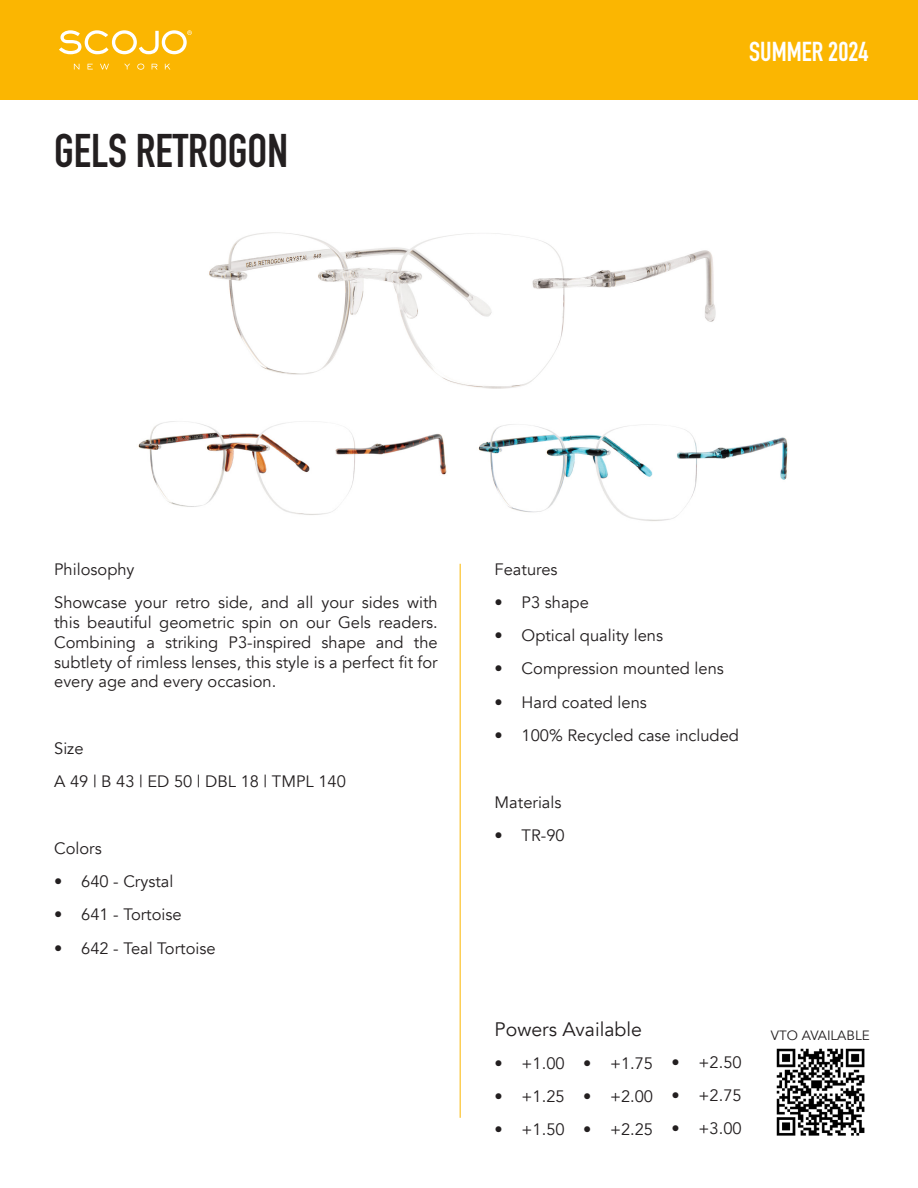
<style>
.page{position:relative;width:918px;height:1188px;background:#fff}
.page>*{position:absolute;margin:0;border:0;box-sizing:border-box;transform-origin:0 0}
.t1{font:700 46.5px "DIN Condensed";color:#231f20}
.t2{font:700 27px "DIN Condensed";color:#fff}
.t3{font:19.5px "Avenir";color:#231f20}
.t4{font:16.5px/19.8px "Avenir";color:#231f20;text-align:justify}
.t5{font:13.5px "Avenir";color:#231f20}
</style>
<div class="page">
<div style="left:0;top:0;width:918px;height:99px;background:#fbb601"></div>
<svg style="left:74px;top:64px;width:5px;height:6px"></svg>
<svg style="left:88px;top:64px;width:5px;height:6px"></svg>
<svg style="left:100px;top:64px;width:9px;height:6px"></svg>
<svg style="left:124px;top:64px;width:6px;height:6px"></svg>
<svg style="left:137px;top:64px;width:7px;height:6px"></svg>
<svg style="left:152px;top:64px;width:6px;height:6px"></svg>
<svg style="left:165px;top:64px;width:5px;height:6px"></svg>
<svg style="left:59px;top:30px;width:133px;height:24px"></svg>
<hr style="left:460px;top:564px;width:1px;height:554px;background:#fbb601">
<img style="left:776px;top:1048px;width:89px;height:88px">
<img style="left:209px;top:232px;width:507px;height:157px">
<img style="left:138px;top:421px;width:309px;height:94px">
<img style="left:478px;top:424px;width:310px;height:97px">
<p class="t1" style="left:54px;top:119px;width:236px">GELS RETROGON</p>
<h2 class="t2" style="left:749px;top:33px;width:121px">SUMMER 2024</h2>
<p class="t4" style="left:54px;top:560px;width:82px">Philosophy</p>
<p class="t4" style="left:54px;top:593px;width:385px">Showcase your retro side, and all your sides with this beautiful geometric spin on our Gels readers.<br>Combining a striking P3-inspired shape and the subtlety of rimless lenses, this style is a perfect fit for every age and every occasion.</p>
<p class="t4" style="left:54px;top:739px;width:31px">Size</p>
<p class="t4" style="left:54px;top:772px;width:293px">A 49 | B 43 | ED 50 | DBL 18 | TMPL 140</p>
<p class="t4" style="left:54px;top:839px;width:49px">Colors</p>
<p class="t4" style="left:54px;top:872px;width:121px">• 640 - Crystal</p>
<p class="t4" style="left:54px;top:905px;width:129px">• 641 - Tortoise</p>
<p class="t4" style="left:54px;top:938px;width:163px">• 642 - Teal Tortoise</p>
<p class="t4" style="left:495px;top:559px;width:64px">Features</p>
<p class="t4" style="left:495px;top:593px;width:96px">• P3 shape</p>
<p class="t4" style="left:495px;top:626px;width:170px">• Optical quality lens</p>
<p class="t4" style="left:495px;top:659px;width:231px">• Compression mounted lens</p>
<p class="t4" style="left:495px;top:693px;width:154px">• Hard coated lens</p>
<p class="t4" style="left:495px;top:726px;width:246px">• 100% Recycled case included</p>
<p class="t4" style="left:495px;top:792px;width:68px">Materials</p>
<p class="t4" style="left:495px;top:826px;width:72px">• TR-90</p>
<p class="t3" style="left:495px;top:1017px;width:149px">Powers Available</p>
<p class="t4" style="left:495px;top:1054px;width:72px">• +1.00</p>
<p class="t4" style="left:495px;top:1087px;width:72px">• +1.25</p>
<p class="t4" style="left:495px;top:1120px;width:72px">• +1.50</p>
<p class="t4" style="left:583px;top:1054px;width:72px">• +1.75</p>
<p class="t4" style="left:583px;top:1087px;width:72px">• +2.00</p>
<p class="t4" style="left:583px;top:1120px;width:72px">• +2.25</p>
<p class="t4" style="left:672px;top:1053px;width:72px">• +2.50</p>
<p class="t4" style="left:672px;top:1086px;width:72px">• +2.75</p>
<p class="t4" style="left:672px;top:1119px;width:72px">• +3.00</p>
<p class="t5" style="left:771px;top:1027px;width:100px">VTO AVAILABLE</p>
</div>
